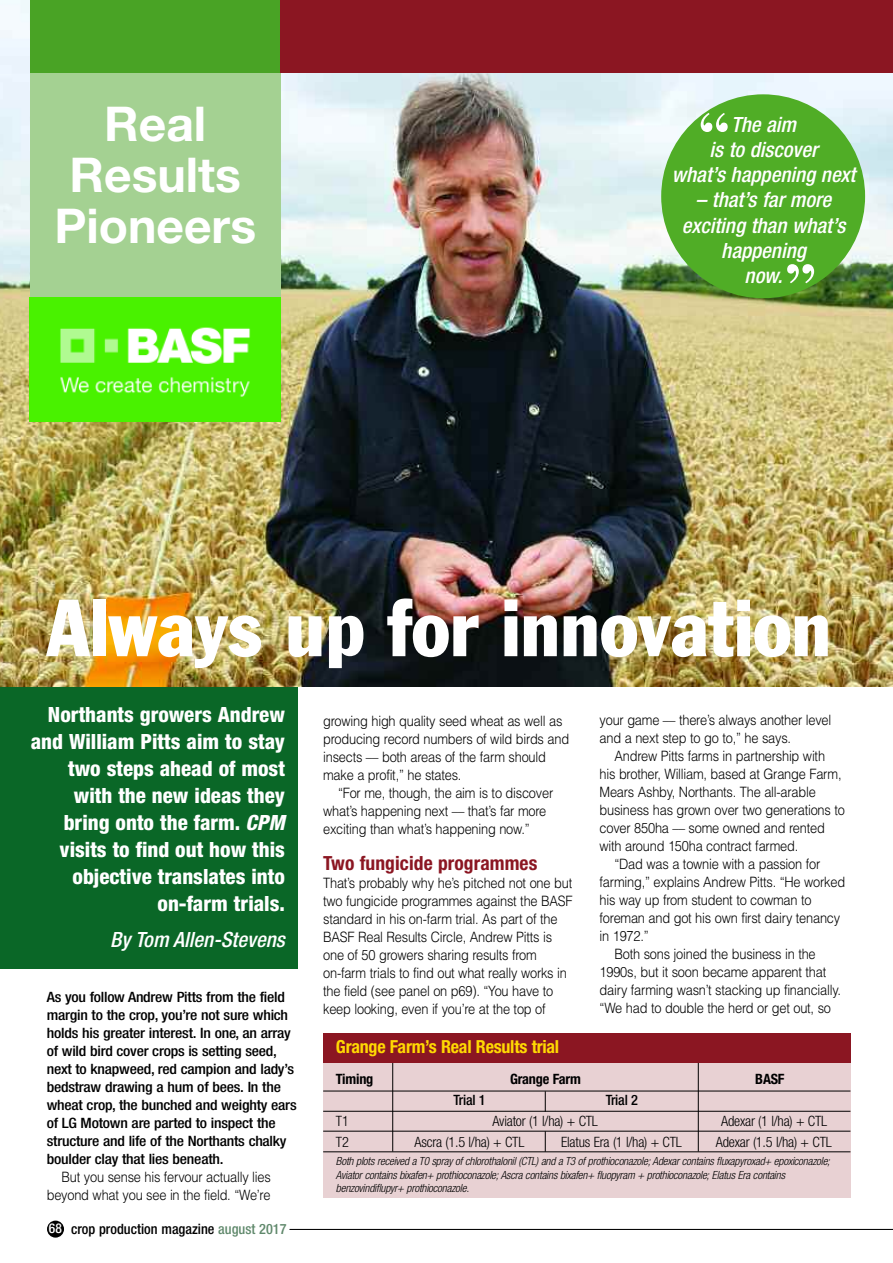
<style>
.page{position:relative;width:893px;height:1263px;background:#fff}
.page>*{position:absolute;margin:0;border:0;box-sizing:border-box;transform-origin:0 0}
.t1{font:condensed 79.5px "Franklin Gothic";color:#fff}
.t2{font:700 58.95px "Bodoni BT";color:#fff}
.t3{font:700 48px/51px "Helvetica Neue";color:#fff;text-align:center}
.t4{font:800 condensed 21px/27px "Helvetica Neue";color:#fff;text-align:right}
.t5{font:italic 500 condensed 21px/25.2px "Helvetica Neue";color:#fff;text-align:center}
.t6{font:700 condensed 19.5px "Helvetica Neue";letter-spacing:.005em;color:#8b1622}
.t7{font:700 condensed 18px "Helvetica Neue";letter-spacing:-.015em;color:#ffd902}
.t8{font:300 14.25px/18px "Helvetica";letter-spacing:-.015em;color:#000;scale:.9 1}
.t9{font:500 condensed 14.25px/18px "Helvetica Neue";letter-spacing:-.015em;color:#000;scale:1.1 1}
.t10{font:300 condensed 14.25px "Helvetica Neue";letter-spacing:-.015em;color:#000}
.t11{font:500 condensed 14.25px "Helvetica Neue";letter-spacing:-.015em;color:#000}
.t12{font:700 condensed 14.25px "Helvetica Neue";letter-spacing:-.015em;color:#000}
.t13{font:italic 300 condensed 11.25px/13.5px "Helvetica Neue";letter-spacing:-.015em;color:#000}
.s1{font-style:italic}
.s2{font-size:13.5px;color:#fff}
.s3{color:#60896c}
</style>
<div class="page">
<div style="left:323px;top:1033px;width:527px;height:30px;background:#8b1622"></div>
<div style="left:47px;top:1220px;width:17px;height:17px;background:#000;border-radius:50%"></div>
<hr style="left:289px;top:1229px;width:604px;height:1px;background:#000">
<div style="left:0;top:687px;width:298px;height:282px;background:#0a6727"></div>
<img style="left:0;top:0;width:893px;height:687px">
<div style="left:30px;top:56px;width:251px;height:242px;background:#a4d192"></div>
<img style="left:30px;top:298px;width:251px;height:124px">
<div style="left:30px;top:0;width:251px;height:72px;background:#49a325"></div>
<div style="left:281px;top:0;width:612px;height:72px;background:#8b1622"></div>
<div style="left:661px;top:94px;width:204px;height:204px;background:#50ad26;border-radius:50%"></div>
<div style="left:323px;top:1063px;width:527px;height:135px;background:#e8d1d3"></div>
<hr style="left:323px;top:1091px;width:527px;height:1px;background:#000">
<hr style="left:323px;top:1111px;width:527px;height:1px;background:#000">
<hr style="left:323px;top:1131px;width:527px;height:1px;background:#000">
<hr style="left:323px;top:1151px;width:527px;height:1px;background:#000">
<hr style="left:392px;top:1063px;width:1px;height:88px;background:#000">
<svg style="left:545px;top:1091px;width:1px;height:21px"></svg>
<svg style="left:545px;top:1131px;width:1px;height:20px"></svg>
<hr style="left:698px;top:1063px;width:1px;height:88px;background:#000">
<h3 class="t3" style="left:54px;top:103px;width:203px">Real<br>Results<br>Pioneers</h3>
<h2 class="t2" style="left:697px;top:114px;width:35px">“</h2>
<h3 class="t5" style="left:672px;top:114px;width:185px">The aim<br>is to discover<br>what’s happening next</h3>
<h3 class="t5" style="left:682px;top:189px;width:165px">– that’s far more exciting than what’s happening<br>now.</h3>
<h2 class="t2" style="left:783px;top:265px;width:35px">”</h2>
<h1 class="t1" style="left:47px;top:600px;width:786px">Always up for innovation</h1>
<h3 class="t4" style="left:31px;top:703px;width:256px">Northants growers Andrew and William Pitts aim to stay two steps ahead of most with the new ideas they bring onto the farm. <span class="s1">CPM </span>visits to find out how this objective translates into on-farm trials.</h3>
<h3 class="t5" style="left:110px;top:928px;width:176px">By Tom Allen-Stevens</h3>
<p class="t9" style="left:47px;top:989px;width:229px">As you follow Andrew Pitts from the field margin to the crop, you’re not sure which holds his greater interest. In one, an array of wild bird cover crops is setting seed, next to knapweed, red campion and lady’s bedstraw drawing a hum of bees. In the wheat crop, the bunched and weighty ears of LG Motown are parted to inspect the structure and life of the Northants chalky boulder clay that lies beneath.</p>
<p class="t8" style="left:47px;top:1168px;width:250px;text-align:right">But you sense his fervour actually lies beyond what you see in the field. “We’re</p>
<p class="t11" style="left:49px;top:1224px;width:239px"><span class="s2">68</span> crop production magazine <span class="s3">august 2017</span></p>
<p class="t8" style="left:323px;top:712px;width:275px">growing high quality seed wheat as well as producing record numbers of wild birds and insects –– both areas of the farm should make a profit,” he states.</p>
<p class="t8" style="left:323px;top:784px;width:257px;text-indent:15px">“For me, though, the aim is to discover what’s happening next –– that’s far more exciting than what’s happening now.”</p>
<h3 class="t6" style="left:323px;top:856px;width:216px">Two fungicide programmes</h3>
<p class="t8" style="left:323px;top:874px;width:279px">That’s probably why he’s pitched not one but two fungicide programmes against the BASF standard in his on-farm trial. As part of the BASF Real Results Circle, Andrew Pitts is one of 50 growers sharing results from on-farm trials to find out what really works in the field (see panel on p69). “You have to keep looking, even if you’re at the top of</p>
<p class="t7" style="left:336px;top:1040px;width:225px">Grange Farm’s Real Results trial</p>
<p class="t8" style="left:600px;top:711px;width:259px">your game –– there’s always another level and a next step to go to,” he says.</p>
<p class="t8" style="left:614px;top:747px;width:236px">Andrew Pitts farms in partnership with</p>
<p class="t8" style="left:600px;top:765px;width:270px">his brother, William, based at Grange Farm,</p>
<p class="t8" style="left:600px;top:783px;width:242px">Mears Ashby, Northants. The all-arable</p>
<p class="t8" style="left:600px;top:801px;width:274px">business has grown over two generations to</p>
<p class="t8" style="left:600px;top:819px;width:252px">cover 850ha –– some owned and rented</p>
<p class="t8" style="left:600px;top:837px;width:222px">with around 150ha contract farmed.</p>
<p class="t8" style="left:614px;top:855px;width:230px">“Dad was a townie with a passion for</p>
<p class="t8" style="left:600px;top:873px;width:274px">farming,” explains Andrew Pitts. “He worked</p>
<p class="t8" style="left:600px;top:891px;width:237px">his way up from student to cowman to</p>
<p class="t8" style="left:600px;top:909px;width:269px">foreman and got his own first dairy tenancy</p>
<p class="t8" style="left:600px;top:927px;width:56px">in 1972.”</p>
<p class="t8" style="left:614px;top:945px;width:225px">Both sons joined the business in the</p>
<p class="t8" style="left:600px;top:963px;width:253px">1990s, but it soon became apparent that</p>
<p class="t8" style="left:600px;top:981px;width:270px">dairy farming wasn’t stacking up financially.</p>
<p class="t8" style="left:600px;top:999px;width:259px">“We had to double the herd or get out, so</p>
<p class="t12" style="left:336px;top:1074px;width:39px">Timing</p>
<p class="t12" style="left:510px;top:1074px;width:72px">Grange Farm</p>
<p class="t12" style="left:755px;top:1074px;width:31px">BASF</p>
<p class="t11" style="left:453px;top:1095px;width:34px">Trial 1</p>
<p class="t11" style="left:606px;top:1095px;width:34px">Trial 2</p>
<p class="t10" style="left:336px;top:1116px;width:14px">T1</p>
<p class="t10" style="left:493px;top:1116px;width:107px">Aviator (1 l/ha) + CTL</p>
<p class="t10" style="left:721px;top:1116px;width:108px">Adexar (1 l/ha) + CTL</p>
<p class="t10" style="left:336px;top:1137px;width:14px">T2</p>
<p class="t10" style="left:415px;top:1137px;width:111px">Ascra (1.5 l/ha) + CTL</p>
<p class="t10" style="left:561px;top:1137px;width:122px">Elatus Era (1 l/ha) + CTL</p>
<p class="t10" style="left:716px;top:1137px;width:117px">Adexar (1.5 l/ha) + CTL</p>
<p class="t13" style="left:336px;top:1155px;width:496px">Both plots received a T0 spray of chlorothalonil (CTL) and a T3 of prothioconazole; Adexar contains fluxapyroxad+ epoxiconazole;<br>Aviator contains bixafen+ prothioconazole; Ascra contains bixafen+ fluopyram + prothioconazole; Elatus Era contains benzovindiflupyr+ prothioconazole.</p>
</div>
